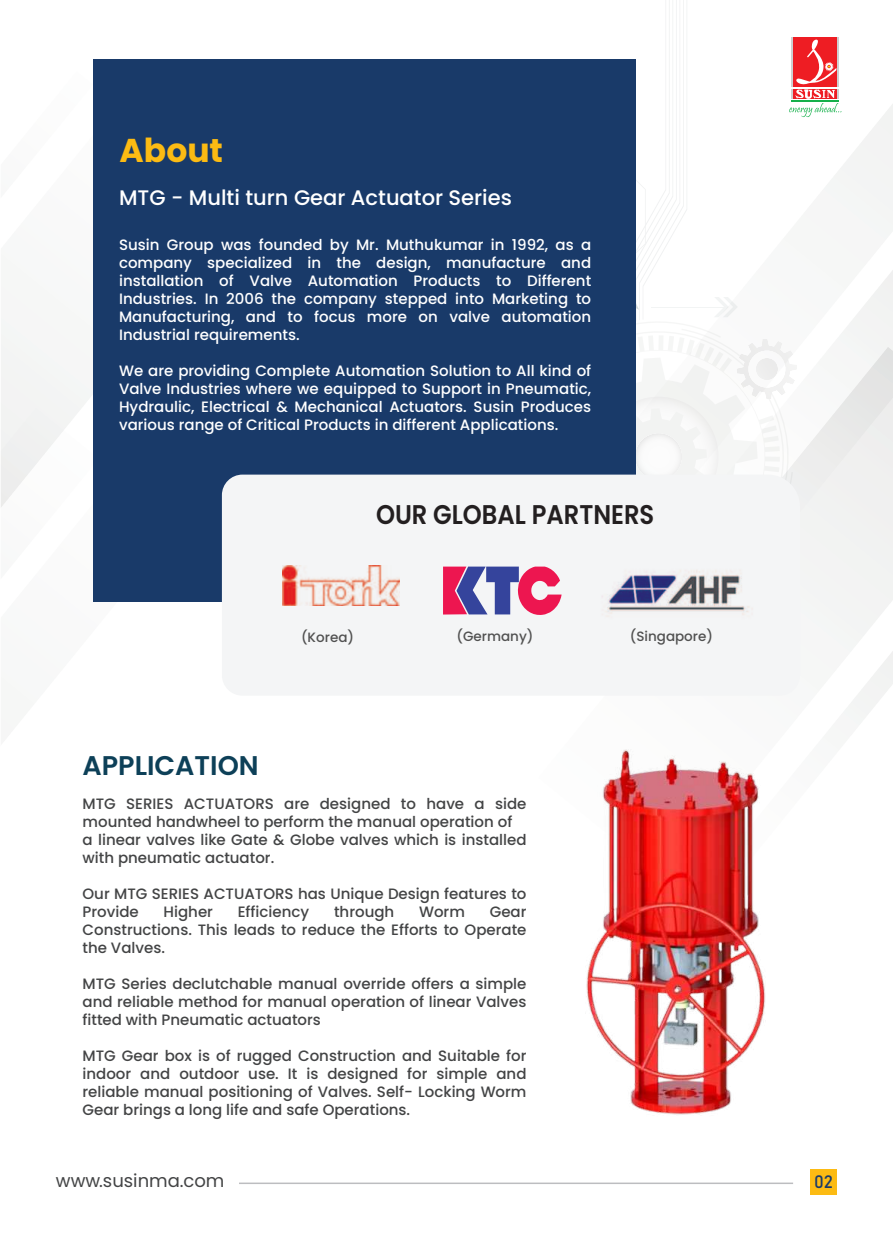
<style>
.page{position:relative;width:893px;height:1255px;background:#fff}
.page>*{position:absolute;margin:0;border:0;box-sizing:border-box;transform-origin:0 0}
.t1{font:700 33px "Poppins";color:#fcbb13}
.t2{font:600 27px "Poppins";color:#231f20;scale:.9 1}
.t3{font:600 27px "Poppins";color:#0d4058}
.t4{font:500 21px "Poppins";color:#fff}
.t5{font:18px "Poppins";color:#434445}
.t6{font:17.7px "Bahnschrift";color:#193a69}
.t7{font:500 15px/18px "Poppins";color:#434445;text-align:justify}
.t8{font:500 15px/18px "Poppins";color:#fff;text-align:justify}
.t9{font:500 13.5px "Poppins";color:#515151}
</style>
<div class="page">
<svg style="left:841px;top:104px;width:52px;height:243px;fill:#f4f6f5"></svg>
<svg style="left:805px;top:347px;width:88px;height:378px;fill:#f3f3f3"></svg>
<svg style="left:1px;top:62px;width:93px;height:446px"></svg>
<hr style="left:239px;top:1182px;width:554px;height:1px;background:#bcbdc0">
<div style="left:811px;top:1169px;width:26px;height:25px;background:#fcbb13"></div>
<img style="left:586px;top:749px;width:179px;height:366px">
<div style="left:94px;top:59px;width:542px;height:542px;background:#193a69"></div>
<div style="left:222px;top:474px;width:578px;height:221px;background:#f4f5f6"></div>
<img style="left:282px;top:565px;width:75px;height:40px">
<svg style="left:357px;top:0;width:484px;height:615px"></svg>
<img style="left:580px;top:521px;width:191px;height:142px">
<h1 class="t1" style="left:120px;top:131px;width:105px">About</h1>
<h3 class="t4" style="left:119px;top:185px;width:394px">MTG - Multi turn Gear Actuator Series</h3>
<p class="t8" style="left:119px;top:235px;width:474px">Susin Group was founded by Mr. Muthukumar in 1992, as a company specialized in the design, manufacture and installation of Valve Automation Products to Different Industries. In 2006 the company stepped into Marketing to Manufacturing, and to focus more on valve automation Industrial requirements.</p>
<p class="t8" style="left:119px;top:361px;width:474px">We are providing Complete Automation Solution to All kind of Valve Industries where we equipped to Support in Pneumatic, Hydraulic, Electrical &amp; Mechanical Actuators. Susin Produces various range of Critical Products in different Applications.</p>
<h2 class="t2" style="left:376px;top:499px;width:311px">OUR GLOBAL PARTNERS</h2>
<p class="t9" style="left:301px;top:629px;width:55px">(Korea)</p>
<p class="t9" style="left:456px;top:628px;width:79px">(Germany)</p>
<p class="t9" style="left:630px;top:628px;width:85px">(Singapore)</p>
<h2 class="t3" style="left:83px;top:750px;width:178px">APPLICATION</h2>
<p class="t7" style="left:83px;top:795px;width:445px;text-align:left">MTG SERIES ACTUATORS are designed to have a side mounted handwheel to perform the manual operation of<br>a linear valves like Gate &amp; Globe valves which is installed with pneumatic actuator.</p>
<p class="t7" style="left:83px;top:885px;width:445px">Our MTG SERIES ACTUATORS has Unique Design features to<br>Provide</p>
<p class="t7" style="left:164px;top:903px;width:51px">Higher</p>
<p class="t7" style="left:238px;top:903px;width:73px">Efficiency</p>
<p class="t7" style="left:334px;top:903px;width:62px">through</p>
<p class="t7" style="left:419px;top:903px;width:47px">Worm</p>
<p class="t7" style="left:83px;top:903px;width:446px;text-indent:407px">Gear Constructions. This leads to reduce the Efforts to Operate the Valves.</p>
<p class="t7" style="left:83px;top:975px;width:445px">MTG Series declutchable manual override offers a simple and reliable method for manual operation of linear Valves fitted with Pneumatic actuators</p>
<p class="t7" style="left:83px;top:1047px;width:446px">MTG Gear box is of rugged Construction and Suitable for indoor and outdoor use. It is designed for simple and reliable manual positioning of Valves. Self- Locking Worm Gear brings a long life and safe Operations.</p>
<p class="t5" style="left:56px;top:1169px;width:170px">www.susinma.com</p>
<p class="t6" style="left:814px;top:1174px;width:20px">02</p>
</div>
